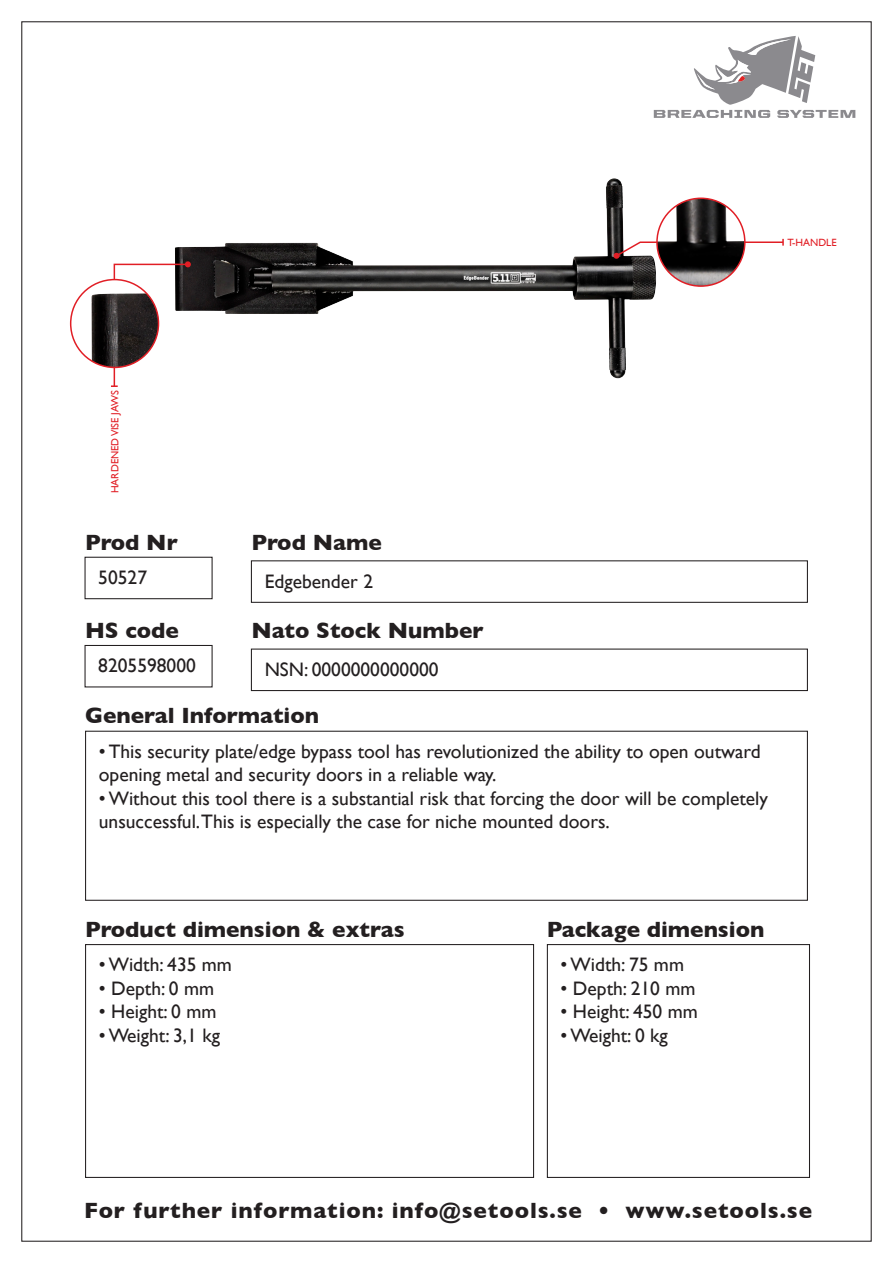
<style>
.page{position:relative;width:893px;height:1263px;background:#fff}
.page>*{position:absolute;margin:0;border:0;box-sizing:border-box;transform-origin:0 0}
.t1{font:700 22.5px "Gill Sans";color:#231f20}
.t2{font:700 22.5px "Gill Sans";letter-spacing:.04em;color:#231f20}
.t3{font:19.5px/23.4px "Gill Sans";color:#231f20}
.t4{font:10.5px "Gill Sans";color:#e11e25}
</style>
<div class="page">
<svg style="left:654px;top:36px;width:201px;height:82px"></svg>
<div style="left:85px;top:557px;width:128px;height:42px;border:1px solid #231f20"></div>
<div style="left:85px;top:645px;width:128px;height:42px;border:1px solid #231f20"></div>
<div style="left:251px;top:560px;width:557px;height:43px;border:1px solid #231f20"></div>
<div style="left:251px;top:648px;width:557px;height:43px;border:1px solid #231f20"></div>
<div style="left:85px;top:731px;width:723px;height:170px;border:1px solid #231f20"></div>
<div style="left:85px;top:944px;width:449px;height:234px;border:1px solid #231f20"></div>
<div style="left:547px;top:944px;width:263px;height:234px;border:1px solid #231f20"></div>
<img style="left:175px;top:186px;width:451px;height:192px">
<svg style="left:111px;top:261px;width:80px;height:126px"></svg>
<div style="left:71px;top:280px;width:88px;height:87px;background:#fff;border-radius:50%"></div>
<img style="left:91px;top:293px;width:68px;height:74px">
<div style="left:70px;top:279px;width:89px;height:89px;border:2px solid #e11e25;border-radius:50%"></div>
<svg style="left:613px;top:239px;width:171px;height:20px"></svg>
<img style="left:657px;top:198px;width:88px;height:88px">
<div style="left:656px;top:198px;width:90px;height:89px;border:2px solid #e11e25;border-radius:50%"></div>
<p class="t4" style="left:787px;top:236px;width:51px">T-HANDLE</p>
<p class="t4" style="left:109px;top:493px;width:105px;rotate:-90deg">HARDENED VISE JAWS</p>
<p class="t1" style="left:85px;top:525px;width:94px">Prod Nr</p>
<p class="t1" style="left:251px;top:525px;width:132px">Prod Name</p>
<p class="t3" style="left:98px;top:565px;width:50px">50527</p>
<p class="t3" style="left:265px;top:569px;width:110px">Edgebender 2</p>
<p class="t1" style="left:85px;top:613px;width:96px">HS code</p>
<p class="t1" style="left:251px;top:613px;width:234px">Nato Stock Number</p>
<p class="t3" style="left:98px;top:654px;width:99px">8205598000</p>
<p class="t3" style="left:265px;top:657px;width:175px">NSN: 0000000000000</p>
<p class="t1" style="left:85px;top:698px;width:236px">General Information</p>
<p class="t3" style="left:99px;top:739px;width:663px">• This security plate/edge bypass tool has revolutionized the ability to open outward opening metal and security doors in a reliable way.</p>
<p class="t3" style="left:99px;top:786px;width:671px">• Without this tool there is a substantial risk that forcing the door will be completely unsuccessful.This is especially the case for niche mounted doors.</p>
<p class="t1" style="left:85px;top:911px;width:321px">Product dimension &amp; extras</p>
<p class="t1" style="left:547px;top:911px;width:219px">Package dimension</p>
<p class="t3" style="left:99px;top:953px;width:135px">• Width: 435 mm</p>
<p class="t3" style="left:99px;top:976px;width:117px">• Depth: 0 mm</p>
<p class="t3" style="left:99px;top:1000px;width:119px">• Height: 0 mm</p>
<p class="t3" style="left:99px;top:1023px;width:123px">• Weight: 3,1 kg</p>
<p class="t3" style="left:561px;top:953px;width:125px">• Width: 75 mm</p>
<p class="t3" style="left:561px;top:976px;width:136px">• Depth: 210 mm</p>
<p class="t3" style="left:561px;top:1000px;width:139px">• Height: 450 mm</p>
<p class="t3" style="left:561px;top:1023px;width:109px">• Weight: 0 kg</p>
<p class="t2" style="left:84px;top:1192px;width:729px">For further information: info@setools.se • www.setools.se</p>
</div>
